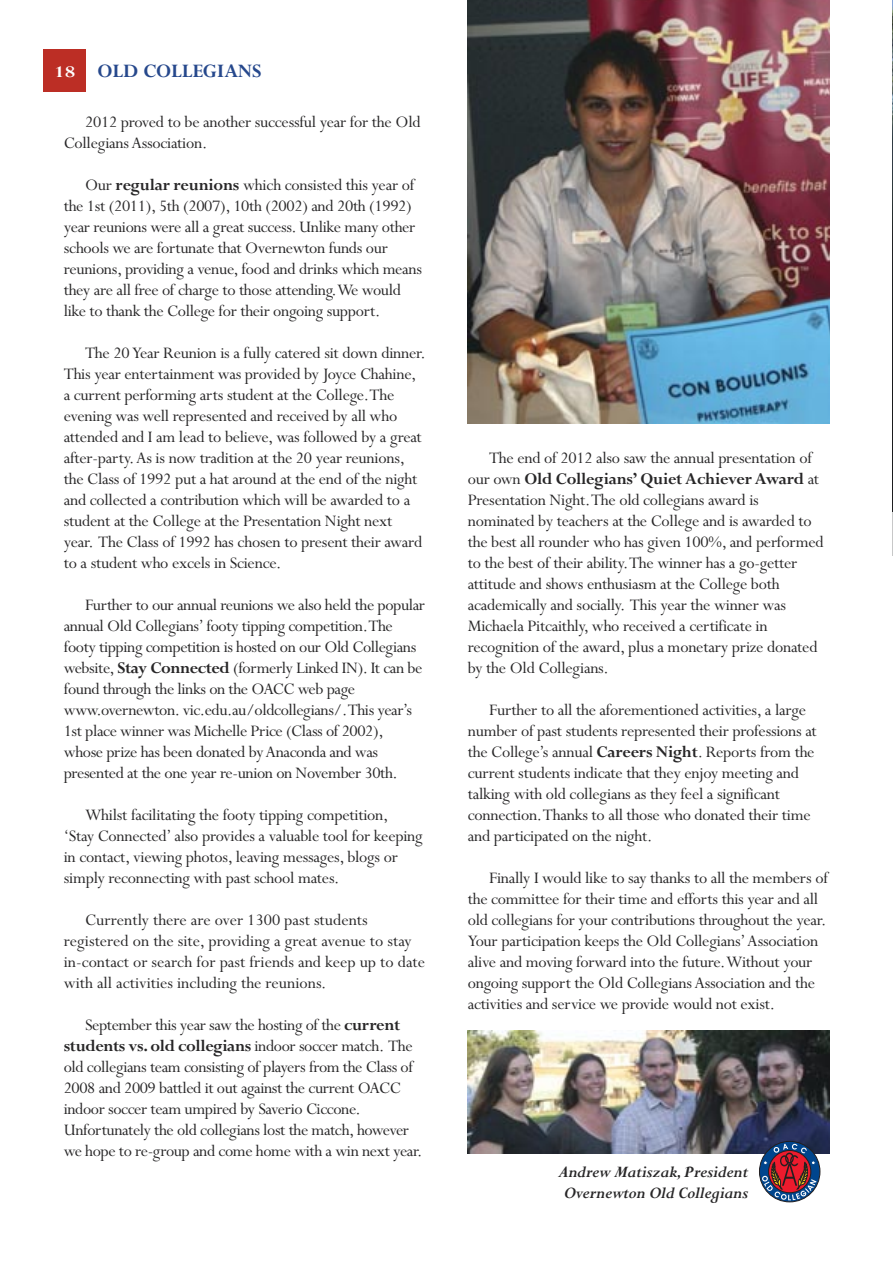
<style>
.page{position:relative;width:893px;height:1263px;background:#fff}
.page>*{position:absolute;margin:0;border:0;box-sizing:border-box;transform-origin:0 0}
.t1{font:700 21px "Perpetua";letter-spacing:-.005em;color:#26488c}
.t2{font:18px/21px "Perpetua";letter-spacing:-.015em;color:#272627}
.t3{font:italic 700 18px/21px "Perpetua";letter-spacing:-.015em;color:#272627;text-align:center}
.s1{font-size:18px;color:#fff}
.s2{font-weight:700}
</style>
<div class="page">
<img style="left:892px;top:0;width:1px;height:513px">
<img style="left:892px;top:513px;width:1px;height:42px">
<div style="left:44px;top:50px;width:42px;height:42px;background:#bc2e25"></div>
<img style="left:468px;top:1030px;width:361px;height:124px">
<img style="left:468px;top:0;width:361px;height:423px">
<svg style="left:759px;top:1141px;width:61px;height:61px"></svg>
<div style="left:759px;top:1141px;width:61px;height:61px;border:1px solid #231f20;border-radius:50%"></div>
<svg style="left:762px;top:1144px;width:54px;height:56px;background:#714964"></svg>
<p class="t1" style="left:54px;top:64px;width:209px"><span class="s1">18</span> OLD COLLEGIANS</p>
<p class="t2" style="left:64px;top:113px;width:358px;text-indent:21px">2012 proved to be another successful year for the Old<br>Collegians Association.</p>
<p class="t2" style="left:64px;top:176px;width:360px;text-indent:21px">Our <span class="s2">regular reunions</span> which consisted this year of the 1st (2011), 5th (2007), 10th (2002) and 20th (1992) year reunions were all a great success. Unlike many other schools we are fortunate that Overnewton funds our reunions, providing a venue, food and drinks which means they are all free of charge to those attending. We would like to thank the College for their ongoing support.</p>
<p class="t2" style="left:64px;top:344px;width:364px;text-indent:21px">The 20 Year Reunion is a fully catered sit down dinner.<br>This year entertainment was provided by Joyce Chahine, a current performing arts student at the College. The evening was well represented and received by all who attended and I am lead to believe, was followed by a great after-party. As is now tradition at the 20 year reunions, the Class of 1992 put a hat around at the end of the night and collected a contribution which will be awarded to a student at the College at the Presentation Night next year. The Class of 1992 has chosen to present their award to a student who excels in Science.</p>
<p class="t2" style="left:64px;top:596px;width:363px;text-indent:21px">Further to our annual reunions we also held the popular annual Old Collegians’ footy tipping competition. The footy tipping competition is hosted on our Old Collegians website, <span class="s2">Stay Connected</span> (formerly Linked IN). It can be found through the links on the OACC web page www.overnewton. vic.edu.au/oldcollegians/. This year’s 1st place winner was Michelle Price (Class of 2002), whose prize has been donated by Anaconda and was presented at the one year re-union on November 30th.</p>
<p class="t2" style="left:64px;top:806px;width:360px;text-indent:21px">Whilst facilitating the footy tipping competition, ‘Stay Connected’ also provides a valuable tool for keeping in contact, viewing photos, leaving messages, blogs or simply reconnecting with past school mates.</p>
<p class="t2" style="left:64px;top:911px;width:363px;text-indent:21px">Currently there are over 1300 past students registered on the site, providing a great avenue to stay in-contact or search for past friends and keep up to date with all activities including the reunions.</p>
<p class="t2" style="left:64px;top:1016px;width:360px;text-indent:21px">September this year saw the hosting of the <span class="s2">current students vs. old collegians</span> indoor soccer match. The old collegians team consisting of players from the Class of 2008 and 2009 battled it out against the current OACC indoor soccer team umpired by Saverio Ciccone.<br>Unfortunately the old collegians lost the match, however we hope to re-group and come home with a win next year.</p>
<p class="t2" style="left:468px;top:449px;width:358px;text-indent:21px">The end of 2012 also saw the annual presentation of our own <span class="s2">Old Collegians’ Quiet Achiever Award</span> at Presentation Night. The old collegians award is nominated by teachers at the College and is awarded to the best all rounder who has given 100%, and performed to the best of their ability. The winner has a go-getter attitude and shows enthusiasm at the College both academically and socially. This year the winner was Michaela Pitcaithly, who received a certificate in recognition of the award, plus a monetary prize donated by the Old Collegians.</p>
<p class="t2" style="left:468px;top:701px;width:351px;text-indent:21px">Further to all the aforementioned activities, a large number of past students represented their professions at the College’s annual <span class="s2">Careers Night</span>. Reports from the current students indicate that they enjoy meeting and talking with old collegians as they feel a significant connection. Thanks to all those who donated their time and participated on the night.</p>
<p class="t2" style="left:468px;top:869px;width:362px;text-indent:21px">Finally I would like to say thanks to all the members of the committee for their time and efforts this year and all old collegians for your contributions throughout the year.<br>Your participation keeps the Old Collegians’ Association alive and moving forward into the future. Without your ongoing support the Old Collegians Association and the activities and service we provide would not exist.</p>
<p class="t3" style="left:558px;top:1163px;width:192px">Andrew Matiszak, President<br>Overnewton Old Collegians</p>
</div>
